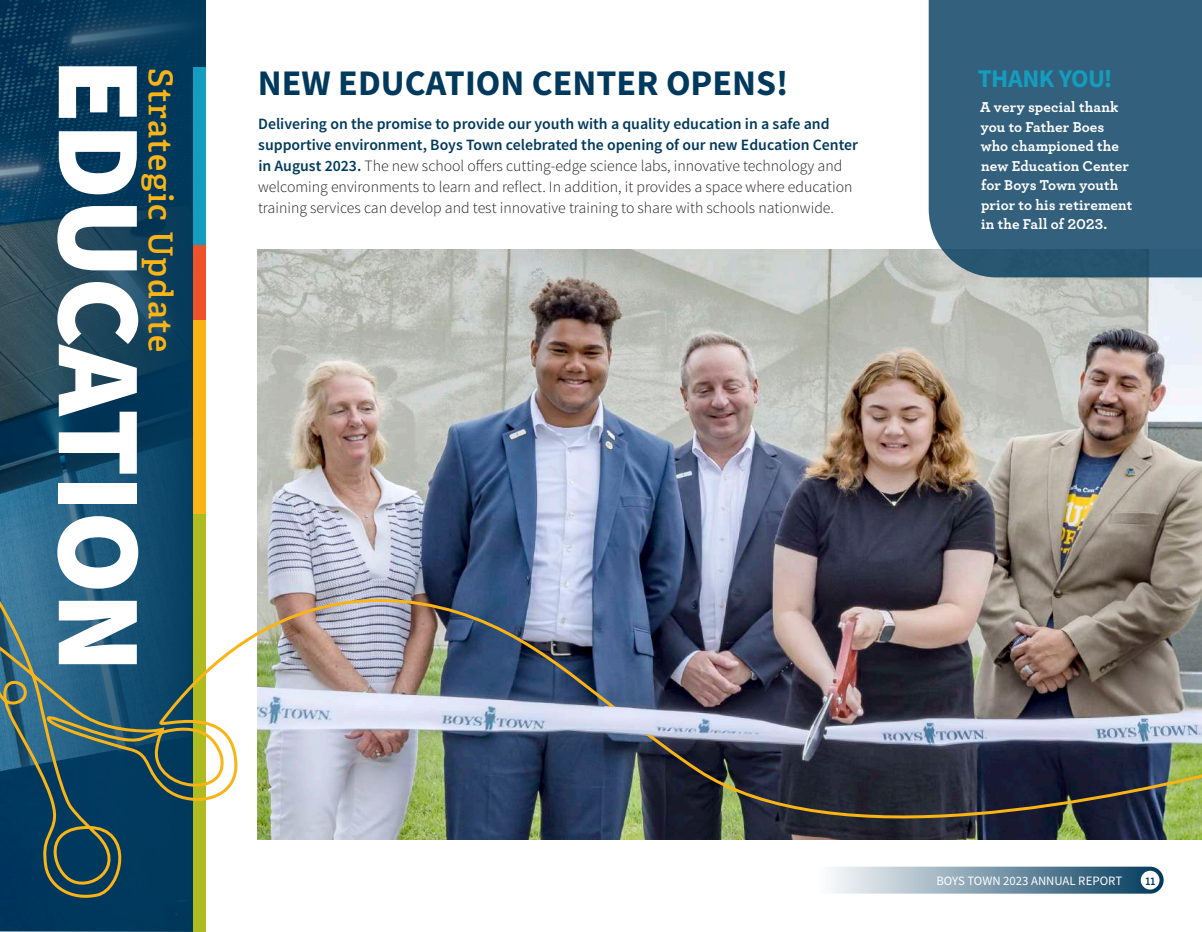
<style>
.page{position:relative;width:1202px;height:932px;background:#fff}
.page>*{position:absolute;margin:0;border:0;box-sizing:border-box;transform-origin:0 0}
.t1{font:900 120px "Source Sans Pro";letter-spacing:-.015em;color:#fff}
.t2{font:700 36px "Source Sans Pro";color:#00395c}
.t3{font:600 33px "Adelle";letter-spacing:.04em;color:#fbb416}
.t4{font:700 25.5px "Source Sans Pro";letter-spacing:-.025em;color:#149dbf}
.t5{font:300 15.75px/21px "Source Sans Pro";color:#231f20}
.t6{font:700 15px/19.5px "Archer";letter-spacing:.005em;color:#fff}
.t7{font:12.75px "Source Sans Pro";color:#fff}
.t8{font:700 11.25px "Archer";color:#00395c}
.s1{font-weight:600;color:#00395c}
</style>
<div class="page">
<img style="left:258px;top:249px;width:944px;height:242px">
<svg style="left:928px;top:0;width:274px;height:277px;background:#35617c"></svg>
<svg style="left:0;top:0;width:206px;height:932px;background:#0f3f5c"></svg>
<div style="left:193px;top:277px;width:13px;height:655px;background:#aebc21"></div>
<div style="left:193px;top:245px;width:13px;height:268px;background:#fbb416"></div>
<div style="left:193px;top:143px;width:13px;height:177px;background:#ec5328"></div>
<div style="left:193px;top:68px;width:13px;height:177px;background:#149dbf"></div>
<img style="left:0;top:491px;width:1202px;height:409px">
<img style="left:599px;top:706px;width:64px;height:29px">
<h1 class="t1" style="left:177px;top:58px;width:616px;rotate:90deg">EDUCATION</h1>
<h3 class="t3" style="left:181px;top:68px;width:286px;rotate:90deg">Strategic Update</h3>
<h2 class="t2" style="left:258px;top:59px;width:532px">NEW EDUCATION CENTER OPENS!</h2>
<p class="t5" style="left:258px;top:113px;width:601px"><span class="s1">Delivering on the promise to provide our youth with a quality education in a safe and supportive environment, Boys Town celebrated the opening of our new Education Center in August 2023.</span> The new school offers cutting-edge science labs, innovative technology and welcoming environments to learn and reflect. In addition, it provides a space where education training services can develop and test innovative training to share with schools nationwide.</p>
<h3 class="t4" style="left:977px;top:62px;width:136px">THANK YOU!</h3>
<p class="t6" style="left:980px;top:96px;width:154px">A very special thank you to Father Boes who championed the new Education Center for Boys Town youth prior to his retirement in the Fall of 2023.</p>
<p class="t7" style="left:936px;top:872px;width:187px">BOYS TOWN 2023 ANNUAL REPORT</p>
<p class="t8" style="left:1145px;top:872px;width:11px">11</p>
</div>
